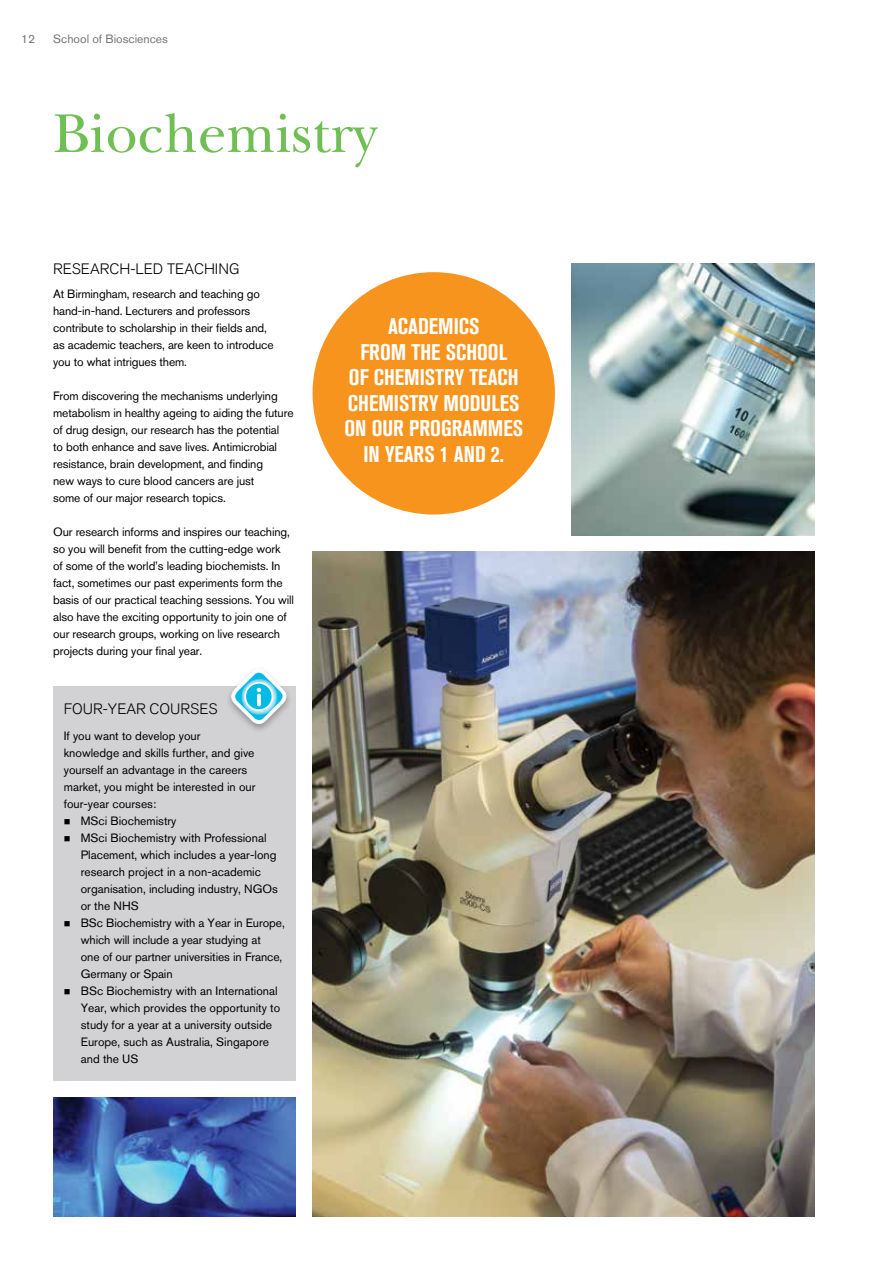
<style>
.page{position:relative;width:893px;height:1263px;background:#fff}
.page>*{position:absolute;margin:0;border:0;box-sizing:border-box;transform-origin:0 0}
.t1{font:57px "New Baskerville LT";color:#70bf54}
.t2{font:700 condensed 22.5px/25.5px "Akzidenz Grotesk BQ";color:#fff;text-align:center}
.t3{font:300 15px "Akzidenz Grotesk BQ";color:#000}
.t4{font:12px/17px "Akzidenz Grotesk BQ";letter-spacing:-.01em;color:#000}
.t5{font:12px "Akzidenz Grotesk BQ";color:#757477}
</style>
<div class="page">
<img style="left:53px;top:1097px;width:243px;height:119px">
<div style="left:53px;top:686px;width:243px;height:394px;background:#d2d1d4"></div>
<div style="left:225px;top:666px;width:68px;height:68px;background:#000;opacity:.3"></div>
<svg style="left:227px;top:666px;width:63px;height:62px"></svg>
<img style="left:313px;top:552px;width:501px;height:664px">
<div style="left:313px;top:272px;width:242px;height:242px;background:#f7941e;border-radius:50%"></div>
<img style="left:572px;top:264px;width:242px;height:272px">
<p class="t5" style="left:21px;top:32px;width:15px">12</p>
<p class="t5" style="left:53px;top:32px;width:116px">School of Biosciences</p>
<h1 class="t1" style="left:53px;top:100px;width:325px">Biochemistry</h1>
<p class="t3" style="left:53px;top:261px;width:188px">RESEARCH-LED TEACHING</p>
<p class="t4" style="left:53px;top:285px;width:222px">At Birmingham, research and teaching go hand-in-hand. Lecturers and professors contribute to scholarship in their fields and, as academic teachers, are keen to introduce you to what intrigues them.</p>
<p class="t4" style="left:53px;top:387px;width:242px">From discovering the mechanisms underlying metabolism in healthy ageing to aiding the future of drug design, our research has the potential<br>to both enhance and save lives. Antimicrobial resistance, brain development, and finding<br>new ways to cure blood cancers are just<br>some of our major research topics.</p>
<p class="t4" style="left:53px;top:523px;width:242px">Our research informs and inspires our teaching, so you will benefit from the cutting-edge work<br>of some of the world’s leading biochemists. In fact, sometimes our past experiments form the basis of our practical teaching sessions. You will also have the exciting opportunity to join one of our research groups, working on live research projects during your final year.</p>
<p class="t3" style="left:64px;top:700px;width:155px">FOUR-YEAR COURSES</p>
<p class="t4" style="left:64px;top:727px;width:193px">If you want to develop your knowledge and skills further, and give yourself an advantage in the careers market, you might be interested in our four-year courses:</p>
<p class="t4" style="left:64px;top:812px;width:114px">■ MSci Biochemistry</p>
<p class="t4" style="left:81px;top:829px;width:199px;text-indent:-17px">■ MSci Biochemistry with Professional<br>Placement, which includes a year-long research project in a non-academic organisation, including industry, NGOs or the NHS</p>
<p class="t4" style="left:81px;top:914px;width:206px;text-indent:-17px">■ BSc Biochemistry with a Year in Europe, which will include a year studying at<br>one of our partner universities in France, Germany or Spain</p>
<p class="t4" style="left:81px;top:982px;width:201px;text-indent:-17px">■ BSc Biochemistry with an International Year, which provides the opportunity to study for a year at a university outside Europe, such as Australia, Singapore and the US</p>
<h2 class="t2" style="left:344px;top:314px;width:180px">ACADEMICS<br>FROM THE SCHOOL<br>OF CHEMISTRY TEACH<br>CHEMISTRY MODULES<br>ON OUR PROGRAMMES<br>IN YEARS 1 AND 2.</h2>
</div>
